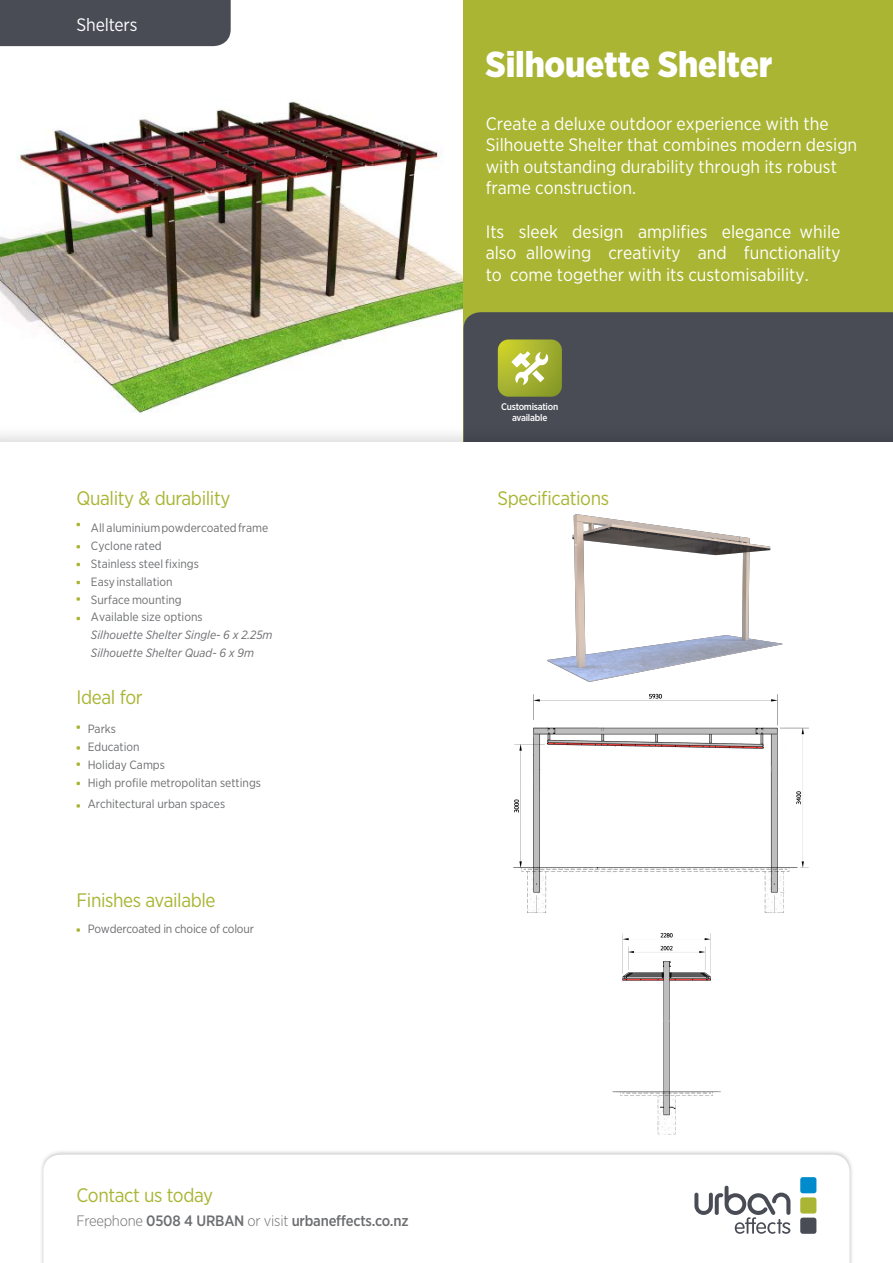
<style>
.page{position:relative;width:893px;height:1263px;background:#fff}
.page>*{position:absolute;margin:0;border:0;box-sizing:border-box;transform-origin:0 0}
.t1{font:900 36px "Gotham Narrow";letter-spacing:-.005em;color:#fff}
.t2{font:19.5px "Gotham Narrow";letter-spacing:-.02em;color:#a9b533}
.t3{font:18px/21.6px "Gotham Narrow";color:#fff}
.t4{font:500 15px "Gotham Narrow";letter-spacing:-.015em;color:#6d6e71}
.t5{font:12px/17.9px "Gotham Narrow";color:#6d6e71}
.t6{font:italic 12px/17.9px "Gotham Narrow";color:#6d6e71}
.t7{font:500 9.6px/10.6px "Gotham Narrow";letter-spacing:-.025em;color:#fff;text-align:center}
.s1{font-weight:300}
</style>
<div class="page">
<div style="left:39px;top:1149px;width:815px;height:114px;background:#000;opacity:.25"></div>
<svg style="left:43px;top:1154px;width:807px;height:109px"></svg>
<div style="left:800px;top:1177px;width:16px;height:16px;background:#008ccc;border-radius:3px"></div>
<div style="left:800px;top:1197px;width:16px;height:16px;background:#a9b533;border-radius:3px"></div>
<div style="left:800px;top:1217px;width:16px;height:17px;background:#494c55;border-radius:3px"></div>
<svg style="left:694px;top:1186px;width:96px;height:48px"></svg>
<div style="left:463px;top:0;width:430px;height:445px;background:#a9b533"></div>
<div style="left:0;top:0;width:231px;height:46px;background:#494c55"></div>
<svg style="left:77px;top:725px;width:3px;height:4px"></svg>
<svg style="left:77px;top:746px;width:3px;height:4px"></svg>
<svg style="left:77px;top:762px;width:3px;height:4px"></svg>
<svg style="left:77px;top:928px;width:3px;height:4px"></svg>
<div style="left:463px;top:312px;width:430px;height:112px;background:#494c55"></div>
<svg style="left:498px;top:339px;width:64px;height:58px"></svg>
<div style="left:0;top:424px;width:893px;height:46px;background:#000;opacity:.15"></div>
<div style="left:0;top:442px;width:893px;height:18px;background:#fff"></div>
<div style="left:0;top:447px;width:893px;height:26px;background:#fff"></div>
<svg style="left:77px;top:597px;width:3px;height:4px"></svg>
<svg style="left:77px;top:804px;width:3px;height:4px"></svg>
<img style="left:513px;top:693px;width:296px;height:220px">
<img style="left:612px;top:933px;width:109px;height:202px">
<img style="left:0;top:100px;width:462px;height:313px">
<img style="left:547px;top:514px;width:236px;height:168px">
<p class="t3" style="left:77px;top:13px;width:62px">Shelters</p>
<p class="t2" style="left:77px;top:486px;width:155px">Quality &amp; durability</p>
<p class="t5" style="left:91px;top:519px;width:179px">All aluminium powdercoated frame<br>Cyclone rated<br>Stainless steel fixings<br>Easy installation<br>Surface mounting<br>Available size options</p>
<p class="t6" style="left:91px;top:626px;width:183px">Silhouette Shelter Single- 6 x 2.25m<br>Silhouette Shelter Quad- 6 x 9m</p>
<p class="t2" style="left:77px;top:685px;width:68px">Ideal for</p>
<p class="t5" style="left:88px;top:719px;width:175px">Parks<br>Education<br>Holiday Camps<br>High profile metropolitan settings</p>
<p class="t5" style="left:88px;top:795px;width:139px">Architectural urban spaces</p>
<p class="t2" style="left:77px;top:888px;width:141px">Finishes available</p>
<p class="t5" style="left:88px;top:919px;width:168px">Powdercoated in choice of colour</p>
<h1 class="t1" style="left:486px;top:40px;width:288px">Silhouette Shelter</h1>
<p class="t3" style="left:486px;top:112px;width:373px">Create a deluxe outdoor experience with the Silhouette Shelter that combines modern design with outstanding durability through its robust frame construction.</p>
<p class="t3" style="left:486px;top:220px;width:356px;text-align:justify">Its sleek design amplifies elegance while also allowing creativity and functionality to come together with its customisability.</p>
<p class="t7" style="left:501px;top:401px;width:59px">Customisation available</p>
<p class="t2" style="left:497px;top:486px;width:113px">Specifications</p>
<p class="t2" style="left:77px;top:1183px;width:138px">Contact us today</p>
<p class="t4" style="left:77px;top:1211px;width:333px"><span class="s1">Freephone</span> 0508 4 URBAN <span class="s1">or visit</span> urbaneffects.co.nz</p>
</div>
